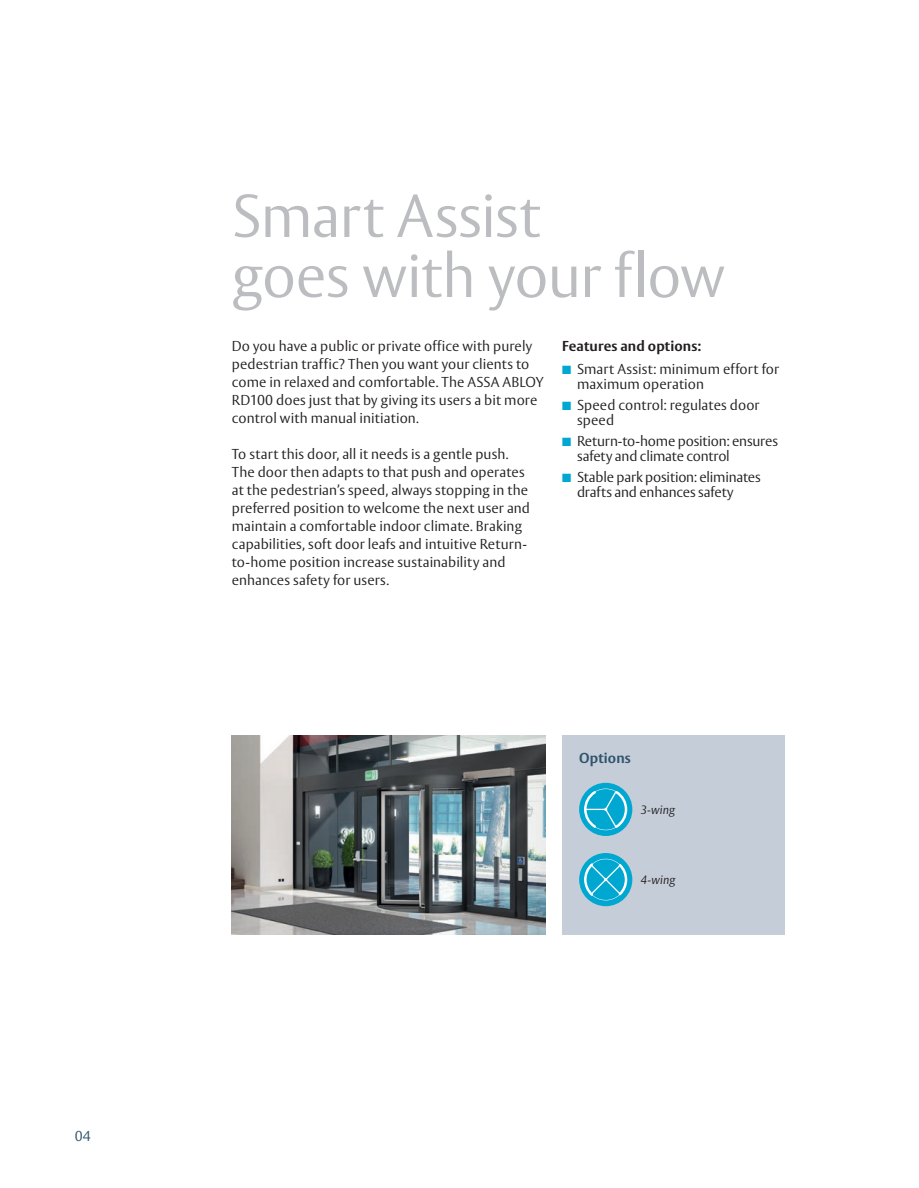
<style>
.page{position:relative;width:919px;height:1188px;background:#fff}
.page>*{position:absolute;margin:0;border:0;box-sizing:border-box;transform-origin:0 0}
.t1{font:300 60px/60px "ASSA Vesta";letter-spacing:-.015em;color:#bcbdc0}
.t2{font:300 14.25px/18px "ASSA Vesta";letter-spacing:.005em;color:#231f20}
.t3{font:300 14.25px/15px "ASSA Vesta";letter-spacing:-.015em;color:#231f20}
.t4{font:700 14.25px "ASSA Vesta";letter-spacing:.01em;color:#231f20}
.t5{font:700 14.25px "ASSA Vesta";letter-spacing:.01em;color:#30556d}
.t6{font:300 14.25px "ASSA Vesta";color:#30556d}
.t7{font:italic 300 12px "ASSA Vesta";letter-spacing:.01em;color:#231f20}
.s1{color:#00a7d1}
</style>
<div class="page">
<img style="left:232px;top:735px;width:313px;height:199px">
<div style="left:562px;top:735px;width:222px;height:199px;background:#c5cdd8"></div>
<svg style="left:579px;top:782px;width:53px;height:54px"></svg>
<svg style="left:584px;top:788px;width:43px;height:42px;background:#31b7d8"></svg>
<div style="left:579px;top:853px;width:53px;height:53px;background:#00a7d1;border-radius:50%"></div>
<svg style="left:584px;top:858px;width:43px;height:42px"></svg>
<p class="t6" style="left:75px;top:1127px;width:18px">04</p>
<h1 class="t1" style="left:232px;top:189px;width:494px">Smart Assist<br>goes with your flow</h1>
<p class="t2" style="left:232px;top:337px;width:313px">Do you have a public or private office with purely pedestrian traffic? Then you want your clients to come in relaxed and comfortable. The ASSA ABLOY RD100 does just that by giving its users a bit more control with manual initiation.</p>
<p class="t2" style="left:232px;top:445px;width:299px">To start this door, all it needs is a gentle push.<br>The door then adapts to that push and operates at the pedestrian’s speed, always stopping in the preferred position to welcome the next user and maintain a comfortable indoor climate. Braking capabilities, soft door leafs and intuitive Return&shy;to-home position increase sustainability and enhances safety for users.</p>
<p class="t4" style="left:562px;top:337px;width:140px">Features and options:</p>
<p class="t2" style="left:576px;top:362px;width:204px;line-height:15px;text-indent:-15px"><span class="s1">■</span> Smart Assist: minimum effort for maximum operation</p>
<p class="t2" style="left:576px;top:398px;width:184px;line-height:15px;text-indent:-15px"><span class="s1">■</span> Speed control: regulates door speed</p>
<p class="t3" style="left:576px;top:434px;width:202px;text-indent:-15px"><span class="s1">■</span> Return-to-home position: ensures safety and climate control</p>
<p class="t3" style="left:576px;top:470px;width:185px;text-indent:-15px"><span class="s1">■</span> Stable park position: eliminates drafts and enhances safety</p>
<p class="t5" style="left:579px;top:749px;width:53px">Options</p>
<p class="t7" style="left:640px;top:802px;width:36px">3-wing</p>
<p class="t7" style="left:640px;top:872px;width:36px">4-wing</p>
</div>
